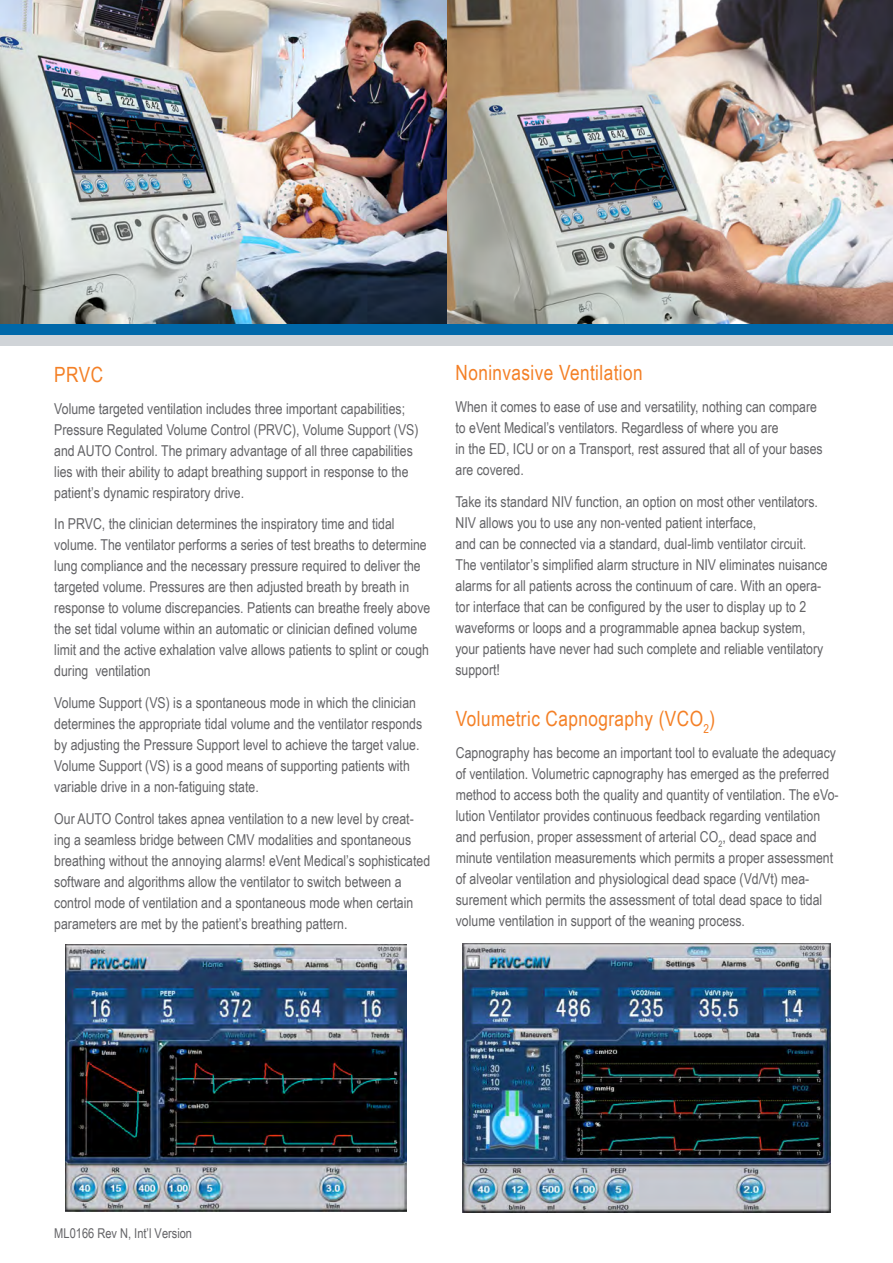
<style>
.page{position:relative;width:893px;height:1263px;background:#fff}
.page>*{position:absolute;margin:0;border:0;box-sizing:border-box;transform-origin:0 0}
.t1{font:21px "Arial Narrow";letter-spacing:.02em;color:#f48026}
.t2{font:15px/21px "Arial Narrow";color:#636366}
.t3{font:13.5px "Arial Narrow";color:#636366}
</style>
<div class="page">
<img style="left:0;top:0;width:893px;height:324px">
<div style="left:0;top:324px;width:893px;height:11px;background:#0068a9"></div>
<div style="left:0;top:335px;width:893px;height:11px;background:#d0d4d8"></div>
<img style="left:66px;top:944px;width:341px;height:268px">
<img style="left:462px;top:943px;width:368px;height:269px">
<p class="t1" style="left:54px;top:359px;width:50px">PRVC</p>
<p class="t2" style="left:54px;top:397px;width:366px">Volume targeted ventilation includes three important capabilities; Pressure Regulated Volume Control (PRVC), Volume Support (VS) and AUTO Control. The primary advantage of all three capabilities lies with their ability to adapt breathing support in response to the patient’s dynamic respiratory drive.</p>
<p class="t2" style="left:54px;top:513px;width:378px">In PRVC, the clinician determines the inspiratory time and tidal volume. The ventilator performs a series of test breaths to determine lung compliance and the necessary pressure required to deliver the targeted volume. Pressures are then adjusted breath by breath in response to volume discrepancies. Patients can breathe freely above the set tidal volume within an automatic or clinician defined volume limit and the active exhalation valve allows patients to splint or cough during ventilation</p>
<p class="t2" style="left:54px;top:692px;width:369px">Volume Support (VS) is a spontaneous mode in which the clinician determines the appropriate tidal volume and the ventilator responds by adjusting the Pressure Support level to achieve the target value.<br>Volume Support (VS) is a good means of supporting patients with variable drive in a non-fatiguing state.</p>
<p class="t2" style="left:54px;top:808px;width:377px">Our AUTO Control takes apnea ventilation to a new level by creat&shy;ing a seamless bridge between CMV modalities and spontaneous breathing without the annoying alarms! eVent Medical’s sophisticated software and algorithms allow the ventilator to switch between a control mode of ventilation and a spontaneous mode when certain parameters are met by the patient’s breathing pattern.</p>
<p class="t1" style="left:455px;top:357px;width:189px">Noninvasive Ventilation</p>
<p class="t2" style="left:455px;top:395px;width:369px">When it comes to ease of use and versatility, nothing can compare to eVent Medical’s ventilators. Regardless of where you are<br>in the ED, ICU or on a Transport, rest assured that all of your bases are covered.</p>
<p class="t2" style="left:455px;top:490px;width:374px">Take its standard NIV function, an option on most other ventilators.<br>NIV allows you to use any non-vented patient interface,<br>and can be connected via a standard, dual-limb ventilator circuit.<br>The ventilator’s simplified alarm structure in NIV eliminates nuisance alarms for all patients across the continuum of care. With an opera&shy;tor interface that can be configured by the user to display up to 2 waveforms or loops and a programmable apnea backup system, your patients have never had such complete and reliable ventilatory support!</p>
<p class="t1" style="left:456px;top:703px;width:261px">Volumetric Capnography (VCO<sub>2</sub>)</p>
<p class="t2" style="left:456px;top:741px;width:384px">Capnography has become an important tool to evaluate the adequacy of ventilation. Volumetric capnography has emerged as the preferred method to access both the quality and quantity of ventilation. The eVo&shy;lution Ventilator provides continuous feedback regarding ventilation and perfusion, proper assessment of arterial CO<sub>2</sub>, dead space and minute ventilation measurements which permits a proper assessment of alveolar ventilation and physiological dead space (Vd/Vt) mea&shy;surement which permits the assessment of total dead space to tidal volume ventilation in support of the weaning process.</p>
<p class="t3" style="left:54px;top:1224px;width:139px">ML0166 Rev N, Int’l Version</p>
</div>
